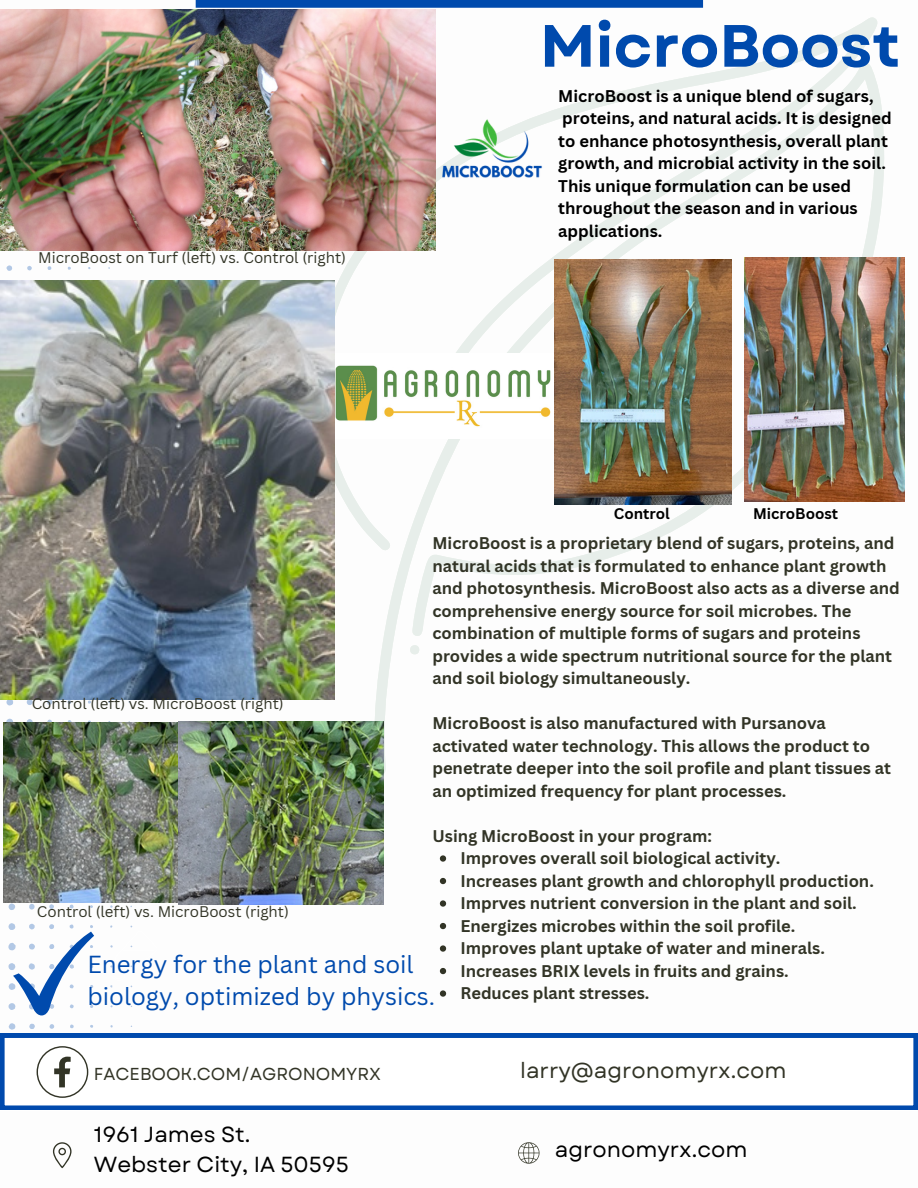
<style>
.page{position:relative;width:918px;height:1188px;background:#fff}
.page>*{position:absolute;margin:0;border:0;box-sizing:border-box;transform-origin:0 0}
.t1{font:700 59.55px "Garet";color:#004aad}
.t2{font:24px/32.7px "Canva Sans";color:#004aad}
.t3{font:21.75px/30.3px "Garet";color:#000}
.t4{font:21.75px "Garet";color:#323426}
.t5{font:17.25px "Garet";color:#323426}
.t6{font:700 16.5px/22.5px "Canva Sans";color:#323426}
.t7{font:700 16.5px "Canva Sans";color:#000}
.t8{font:15px "Canva Sans";color:#323426}
.t9{font:700 15px "Canva Sans";color:#000}
</style>
<div class="page">
<svg style="left:315px;top:16px;width:569px;height:759px"></svg>
<svg style="left:7px;top:265px;width:5px;height:6px"></svg>
<svg style="left:27px;top:266px;width:5px;height:5px"></svg>
<svg style="left:48px;top:266px;width:3px;height:4px"></svg>
<svg style="left:8px;top:903px;width:7px;height:7px"></svg>
<svg style="left:29px;top:904px;width:6px;height:6px"></svg>
<svg style="left:69px;top:905px;width:5px;height:4px"></svg>
<svg style="left:49px;top:904px;width:5px;height:5px"></svg>
<svg style="left:49px;top:1024px;width:5px;height:5px"></svg>
<svg style="left:9px;top:1023px;width:6px;height:7px"></svg>
<svg style="left:29px;top:1024px;width:6px;height:5px"></svg>
<svg style="left:70px;top:1024px;width:4px;height:4px"></svg>
<svg style="left:0;top:1033px;width:918px;height:77px"></svg>
<svg style="left:53px;top:1142px;width:19px;height:26px"></svg>
<svg style="left:518px;top:1142px;width:21px;height:22px"></svg>
<svg style="left:27px;top:719px;width:6px;height:4px"></svg>
<svg style="left:47px;top:699px;width:5px;height:6px"></svg>
<svg style="left:6px;top:719px;width:7px;height:4px"></svg>
<svg style="left:26px;top:699px;width:7px;height:6px"></svg>
<svg style="left:47px;top:720px;width:5px;height:3px"></svg>
<svg style="left:6px;top:699px;width:7px;height:7px"></svg>
<svg style="left:67px;top:700px;width:5px;height:4px"></svg>
<svg style="left:29px;top:1044px;width:59px;height:54px"></svg>
<div style="left:196px;top:0;width:507px;height:8px;background:#004aad"></div>
<svg style="left:110px;top:925px;width:23px;height:63px"></svg>
<img style="left:435px;top:92px;width:124px;height:125px">
<img style="left:0;top:10px;width:435px;height:240px">
<img style="left:334px;top:353px;width:221px;height:86px">
<img style="left:555px;top:260px;width:177px;height:245px">
<img style="left:0;top:281px;width:334px;height:418px">
<img style="left:4px;top:723px;width:174px;height:180px">
<svg style="left:8px;top:923px;width:86px;height:92px"></svg>
<img style="left:744px;top:257px;width:160px;height:245px">
<img style="left:179px;top:721px;width:204px;height:183px">
<svg style="left:440px;top:855px;width:6px;height:7px"></svg>
<svg style="left:440px;top:878px;width:6px;height:6px"></svg>
<svg style="left:440px;top:900px;width:6px;height:7px"></svg>
<svg style="left:440px;top:923px;width:6px;height:6px"></svg>
<svg style="left:440px;top:945px;width:6px;height:7px"></svg>
<svg style="left:440px;top:968px;width:6px;height:6px"></svg>
<svg style="left:440px;top:990px;width:6px;height:7px"></svg>
<h1 class="t1" style="left:540px;top:3px;width:362px">MicroBoost</h1>
<p class="t7" style="left:558px;top:84px;width:317px">MicroBoost is a unique blend of sugars,</p>
<p class="t7" style="left:562px;top:107px;width:331px">proteins, and natural acids. It is designed</p>
<p class="t7" style="left:558px;top:129px;width:331px">to enhance photosynthesis, overall plant</p>
<p class="t7" style="left:558px;top:152px;width:329px">growth, and microbial activity in the soil.</p>
<p class="t7" style="left:558px;top:174px;width:294px">This unique formulation can be used</p>
<p class="t7" style="left:558px;top:197px;width:301px">throughout the season and in various</p>
<p class="t8" style="left:38px;top:247px;width:309px">MicroBoost on Turf (left) vs. Control (right)</p>
<p class="t7" style="left:558px;top:219px;width:106px">applications.</p>
<p class="t8" style="left:32px;top:693px;width:253px">Control (left) vs. MicroBoost (right)</p>
<p class="t9" style="left:614px;top:503px;width:57px">Control</p>
<p class="t9" style="left:753px;top:503px;width:87px">MicroBoost</p>
<p class="t6" style="left:432px;top:531px;width:469px">MicroBoost is a proprietary blend of sugars, proteins, and natural acids that is formulated to enhance plant growth and photosynthesis. MicroBoost also acts as a diverse and comprehensive energy source for soil microbes. The combination of multiple forms of sugars and proteins provides a wide spectrum nutritional source for the plant and soil biology simultaneously.</p>
<p class="t6" style="left:432px;top:711px;width:460px">MicroBoost is also manufactured with Pursanova activated water technology. This allows the product to penetrate deeper into the soil profile and plant tissues at an optimized frequency for plant processes.</p>
<p class="t6" style="left:432px;top:824px;width:281px">Using MicroBoost in your program:</p>
<p class="t8" style="left:37px;top:901px;width:253px">Control (left) vs. MicroBoost (right)</p>
<h2 class="t2" style="left:87px;top:947px;width:349px">Energy for the plant and soil biology, optimized by physics.</h2>
<p class="t6" style="left:460px;top:847px;width:415px">Improves overall soil biological activity.<br>Increases plant growth and chlorophyll production.<br>Imprves nutrient conversion in the plant and soil.<br>Energizes microbes within the soil profile.<br>Improves plant uptake of water and minerals.<br>Increases BRIX levels in fruits and grains.<br>Reduces plant stresses.</p>
<p class="t5" style="left:94px;top:1061px;width:289px">FACEBOOK.COM/AGRONOMYRX</p>
<h3 class="t4" style="left:520px;top:1055px;width:268px">larry@agronomyrx.com</h3>
<h3 class="t3" style="left:94px;top:1119px;width:257px">1961 James St.<br>Webster City, IA 50595</h3>
<h3 class="t3" style="left:555px;top:1135px;width:194px">agronomyrx.com</h3>
</div>
